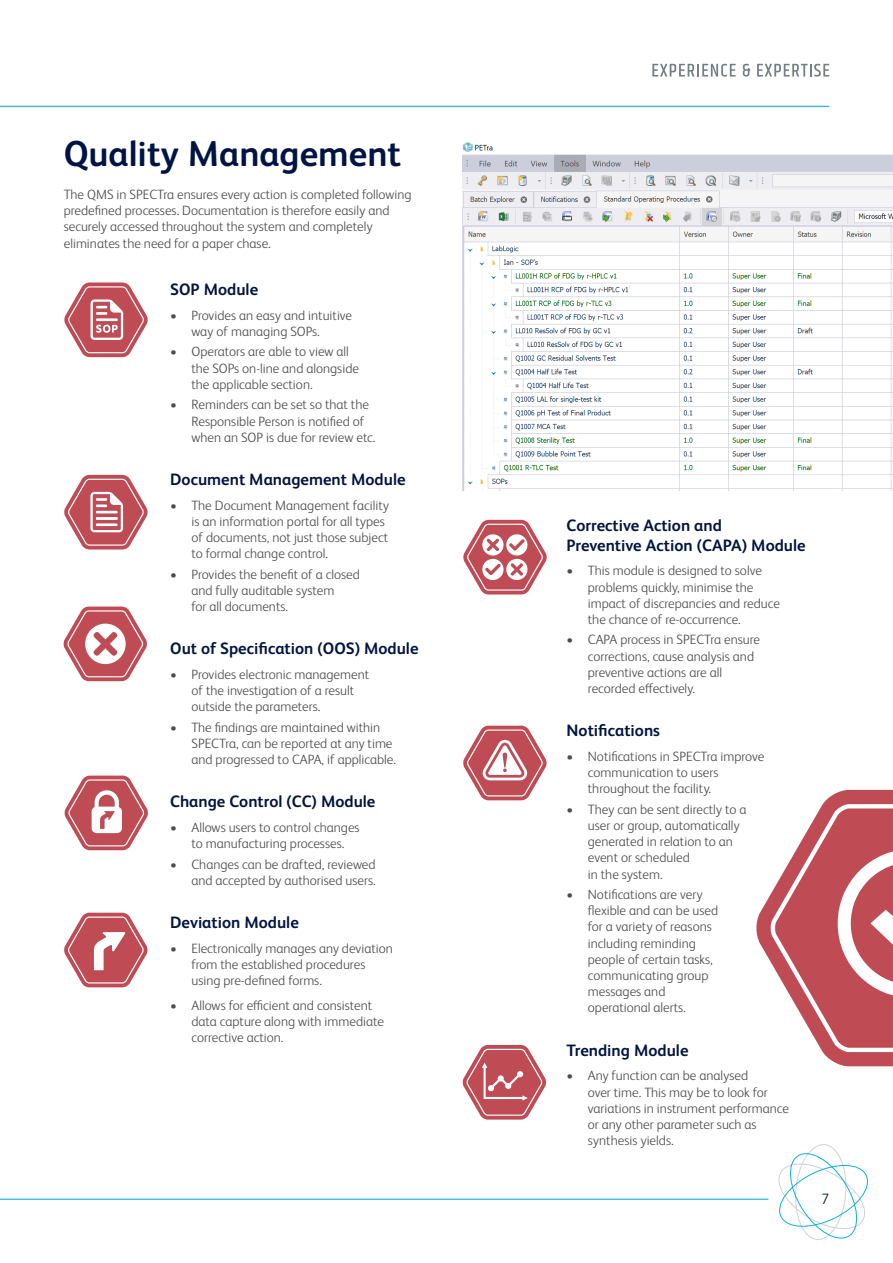
<style>
.page{position:relative;width:893px;height:1263px;background:#fff}
.page>*{position:absolute;margin:0;border:0;box-sizing:border-box;transform-origin:0 0}
.t1{font:700 36px "FS Albert Pro";color:#001443}
.t2{font:700 16.5px/19.8px "FS Albert Pro";color:#001443}
.t3{font:300 15px "FS Albert Pro";color:#001443}
.t4{font:300 13.5px/16.2px "FS Albert Pro";color:#4b4c4d}
</style>
<div class="page">
<svg style="left:652px;top:64px;width:84px;height:13px"></svg>
<svg style="left:743px;top:64px;width:7px;height:13px"></svg>
<svg style="left:757px;top:64px;width:72px;height:13px"></svg>
<hr style="left:0;top:106px;width:829px;height:1px;background:#0eb0df">
<hr style="left:0;top:1198px;width:768px;height:2px;background:#0eb0df">
<svg style="left:778px;top:1144px;width:90px;height:96px"></svg>
<svg style="left:64px;top:282px;width:84px;height:76px"></svg>
<svg style="left:63px;top:606px;width:84px;height:76px"></svg>
<svg style="left:463px;top:519px;width:84px;height:76px"></svg>
<svg style="left:64px;top:912px;width:84px;height:76px"></svg>
<svg style="left:463px;top:725px;width:84px;height:76px"></svg>
<svg style="left:64px;top:775px;width:84px;height:75px"></svg>
<svg style="left:64px;top:475px;width:84px;height:74px"></svg>
<hr style="left:96px;top:511px;width:22px;height:2px;background:#fff">
<hr style="left:96px;top:517px;width:22px;height:3px;background:#fff">
<hr style="left:96px;top:523px;width:22px;height:3px;background:#fff">
<svg style="left:462px;top:1045px;width:84px;height:74px"></svg>
<svg style="left:756px;top:790px;width:137px;height:276px"></svg>
<img style="left:462px;top:142px;width:431px;height:349px">
<p class="t1" style="left:64px;top:128px;width:339px">Quality Management</p>
<p class="t4" style="left:64px;top:185px;width:349px">The QMS in SPECTra ensures every action is completed following predefined processes. Documentation is therefore easily and securely accessed throughout the system and completely eliminates the need for a paper chase.</p>
<p class="t2" style="left:170px;top:279px;width:89px">SOP Module</p>
<p class="t4" style="left:191px;top:306px;width:162px;text-indent:-21px">• Provides an easy and intuitive way of managing SOPs.</p>
<p class="t4" style="left:191px;top:343px;width:169px;text-indent:-21px">• Operators are able to view all the SOPs on-line and alongside the applicable section.</p>
<p class="t4" style="left:191px;top:396px;width:186px;text-indent:-21px">• Reminders can be set so that the<br>Responsible Person is notified of when an SOP is due for review etc.</p>
<p class="t2" style="left:170px;top:468px;width:237px">Document Management Module</p>
<p class="t4" style="left:191px;top:496px;width:199px;text-indent:-21px">• The Document Management facility is an information portal for all types of documents, not just those subject to formal change control.</p>
<p class="t4" style="left:191px;top:565px;width:170px;text-indent:-21px">• Provides the benefit of a closed and fully auditable system<br>for all documents.</p>
<p class="t2" style="left:170px;top:638px;width:250px">Out of Specification (OOS) Module</p>
<p class="t4" style="left:191px;top:665px;width:179px;text-indent:-21px">• Provides electronic management of the investigation of a result outside the parameters.</p>
<p class="t4" style="left:191px;top:718px;width:206px;text-indent:-21px">• The findings are maintained within<br>SPECTra, can be reported at any time and progressed to CAPA, if applicable.</p>
<p class="t2" style="left:170px;top:791px;width:207px">Change Control (CC) Module</p>
<p class="t4" style="left:170px;top:818px;width:191px;text-align:center">• Allows users to control changes to manufacturing processes.</p>
<p class="t4" style="left:170px;top:855px;width:207px;text-align:right">• Changes can be drafted, reviewed and accepted by authorised users.</p>
<p class="t2" style="left:170px;top:912px;width:130px">Deviation Module</p>
<p class="t4" style="left:191px;top:939px;width:203px;text-indent:-21px">• Electronically manages any deviation from the established procedures using pre-defined forms.</p>
<p class="t4" style="left:191px;top:996px;width:194px;text-indent:-21px">• Allows for efficient and consistent data capture along with immediate corrective action.</p>
<p class="t2" style="left:567px;top:514px;width:241px">Corrective Action and<br>Preventive Action (CAPA) Module</p>
<p class="t4" style="left:588px;top:562px;width:194px;text-indent:-21px">• This module is designed to solve problems quickly, minimise the impact of discrepancies and reduce the chance of re-occurrence.</p>
<p class="t4" style="left:588px;top:631px;width:174px;text-indent:-21px">• CAPA process in SPECTra ensure corrections, cause analysis and preventive actions are all recorded effectively.</p>
<p class="t2" style="left:567px;top:720px;width:95px">Notifications</p>
<p class="t4" style="left:588px;top:747px;width:178px;text-indent:-21px">• Notifications in SPECTra improve communication to users throughout the facility.</p>
<p class="t4" style="left:588px;top:800px;width:160px;text-indent:-21px">• They can be sent directly to a user or group, automatically generated in relation to an event or scheduled<br>in the system.</p>
<p class="t4" style="left:588px;top:885px;width:132px;text-indent:-21px">• Notifications are very flexible and can be used for a variety of reasons including reminding people of certain tasks, communicating group messages and operational alerts.</p>
<p class="t2" style="left:567px;top:1039px;width:123px">Trending Module</p>
<p class="t4" style="left:588px;top:1067px;width:203px;text-indent:-21px">• Any function can be analysed<br>over time. This may be to look for variations in instrument performance or any other parameter such as synthesis yields.</p>
<p class="t3" style="left:821px;top:1188px;width:10px">7</p>
</div>
